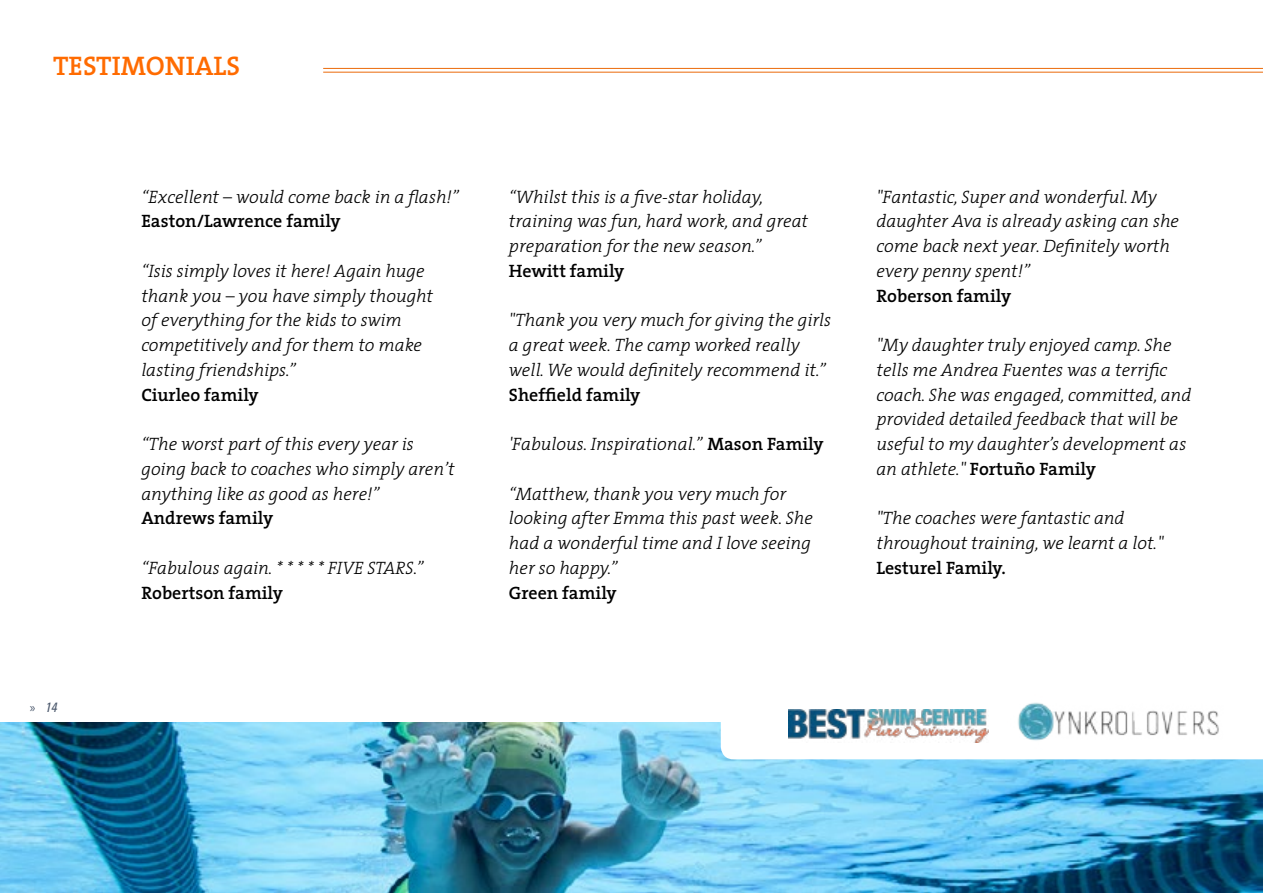
<style>
.page{position:relative;width:1263px;height:893px;background:#fff}
.page>*{position:absolute;margin:0;border:0;box-sizing:border-box;transform-origin:0 0}
.t1{font:600 27px "The Serif";color:#ff6b00}
.t2{font:italic 300 18px/24.8px "The Serif";color:#000}
.t3{font:600 18px "The Serif";color:#000}
.t4{font:italic condensed 13.5px "Univers";color:#4d5a6e}
.s1{font-family:"Myriad Pro";font-style:normal;font-stretch:normal}
.s2{font-weight:600;font-style:normal}
</style>
<div class="page">
<img style="left:0;top:722px;width:1263px;height:171px">
<hr style="left:323px;top:68px;width:940px;height:1px;background:#eb6a0a">
<hr style="left:323px;top:72px;width:940px;height:1px;background:#eb6a0a">
<svg style="left:721px;top:709px;width:542px;height:50px"></svg>
<img style="left:1008px;top:702px;width:225px;height:72px">
<img style="left:789px;top:709px;width:199px;height:33px">
<h1 class="t1" style="left:53px;top:43px;width:189px">TESTIMONIALS</h1>
<p class="t4" style="left:30px;top:699px;width:28px"><span class="s1">»</span> 14</p>
<p class="t2" style="left:141px;top:183px;width:319px">“Excellent – would come back in a flash!”</p>
<p class="t3" style="left:141px;top:206px;width:201px">Easton/Lawrence family</p>
<p class="t2" style="left:141px;top:258px;width:293px">“Isis simply loves it here! Again huge thank you – you have simply thought of everything for the kids to swim competitively and for them to make lasting friendships.”</p>
<p class="t3" style="left:141px;top:379px;width:119px">Ciurleo family</p>
<p class="t2" style="left:141px;top:431px;width:315px">“The worst part of this every year is going back to coaches who simply aren’t anything like as good as here!”</p>
<p class="t3" style="left:141px;top:503px;width:133px">Andrews family</p>
<p class="t2" style="left:141px;top:555px;width:283px">“Fabulous again. * * * * * FIVE STARS.”</p>
<p class="t3" style="left:141px;top:577px;width:143px">Robertson family</p>
<p class="t2" style="left:509px;top:183px;width:301px">“Whilst this is a five-star holiday, training was fun, hard work, and great preparation for the new season.”</p>
<p class="t3" style="left:509px;top:256px;width:117px">Hewitt family</p>
<p class="t2" style="left:509px;top:307px;width:324px">"Thank you very much for giving the girls a great week. The camp worked really well. We would definitely recommend it.”</p>
<p class="t3" style="left:509px;top:379px;width:133px">Sheffield family</p>
<p class="t2" style="left:509px;top:431px;width:316px">'Fabulous. Inspirational.” <span class="s2">Mason Family</span></p>
<p class="t2" style="left:509px;top:480px;width:305px">“Matthew, thank you very much for looking after Emma this past week. She had a wonderful time and I love seeing her so happy.”</p>
<p class="t3" style="left:509px;top:577px;width:109px">Green family</p>
<p class="t2" style="left:876px;top:183px;width:304px">"Fantastic, Super and wonderful. My daughter Ava is already asking can she come back next year. Definitely worth every penny spent!”</p>
<p class="t3" style="left:876px;top:280px;width:136px">Roberson family</p>
<p class="t2" style="left:876px;top:332px;width:317px">"My daughter truly enjoyed camp. She tells me Andrea Fuentes was a terrific coach. She was engaged, committed, and provided detailed feedback that will be useful to my daughter’s development as an athlete." <span class="s2">Fortuño Family</span></p>
<p class="t2" style="left:876px;top:505px;width:288px">"The coaches were fantastic and throughout training, we learnt a lot."</p>
<p class="t3" style="left:876px;top:553px;width:131px">Lesturel Family.</p>
</div>
